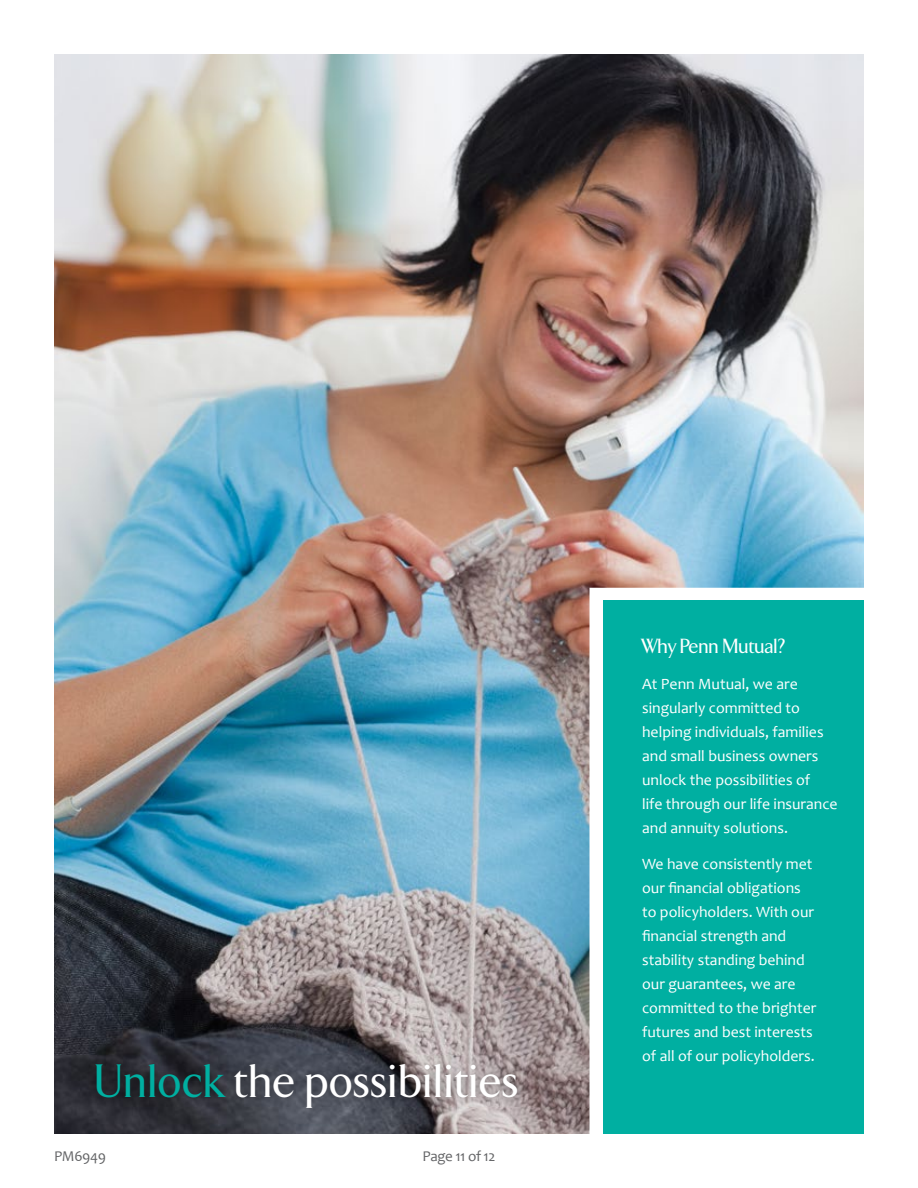
<style>
.page{position:relative;width:918px;height:1188px;background:#fff}
.page>*{position:absolute;margin:0;border:0;box-sizing:border-box;transform-origin:0 0}
.t1{font:500 48px "TF Arrow";letter-spacing:.01em;color:#fff}
.t2{font:500 21px "TF Arrow";letter-spacing:-.01em;color:#fff}
.t3{font:15.75px/24px "Candara";color:#fff}
.t4{font:15px "Candara";letter-spacing:-.025em;color:#636466}
.s1{color:#00afa1}
</style>
<div class="page">
<img style="left:54px;top:54px;width:810px;height:1080px">
<div style="left:88px;top:1055px;width:439px;height:63px;background:#000;opacity:.39"></div>
<svg style="left:590px;top:588px;width:274px;height:546px"></svg>
<div style="left:603px;top:601px;width:261px;height:533px;background:#00afa1"></div>
<h1 class="t1" style="left:94px;top:1056px;width:426px"><span class="s1">Unlock</span> the possibilities</h1>
<p class="t4" style="left:54px;top:1147px;width:53px">PM6949</p>
<p class="t4" style="left:423px;top:1147px;width:74px">Page 11 of 12</p>
<h2 class="t2" style="left:642px;top:635px;width:145px">Why Penn Mutual?</h2>
<p class="t3" style="left:642px;top:672px;width:197px">At Penn Mutual, we are singularly committed to helping individuals, families and small business owners unlock the possibilities of<br>life through our life insurance and annuity solutions.</p>
<p class="t3" style="left:642px;top:852px;width:176px">We have consistently met our financial obligations to policyholders. With our financial strength and stability standing behind our guarantees, we are committed to the brighter futures and best interests of all of our policyholders.</p>
</div>
